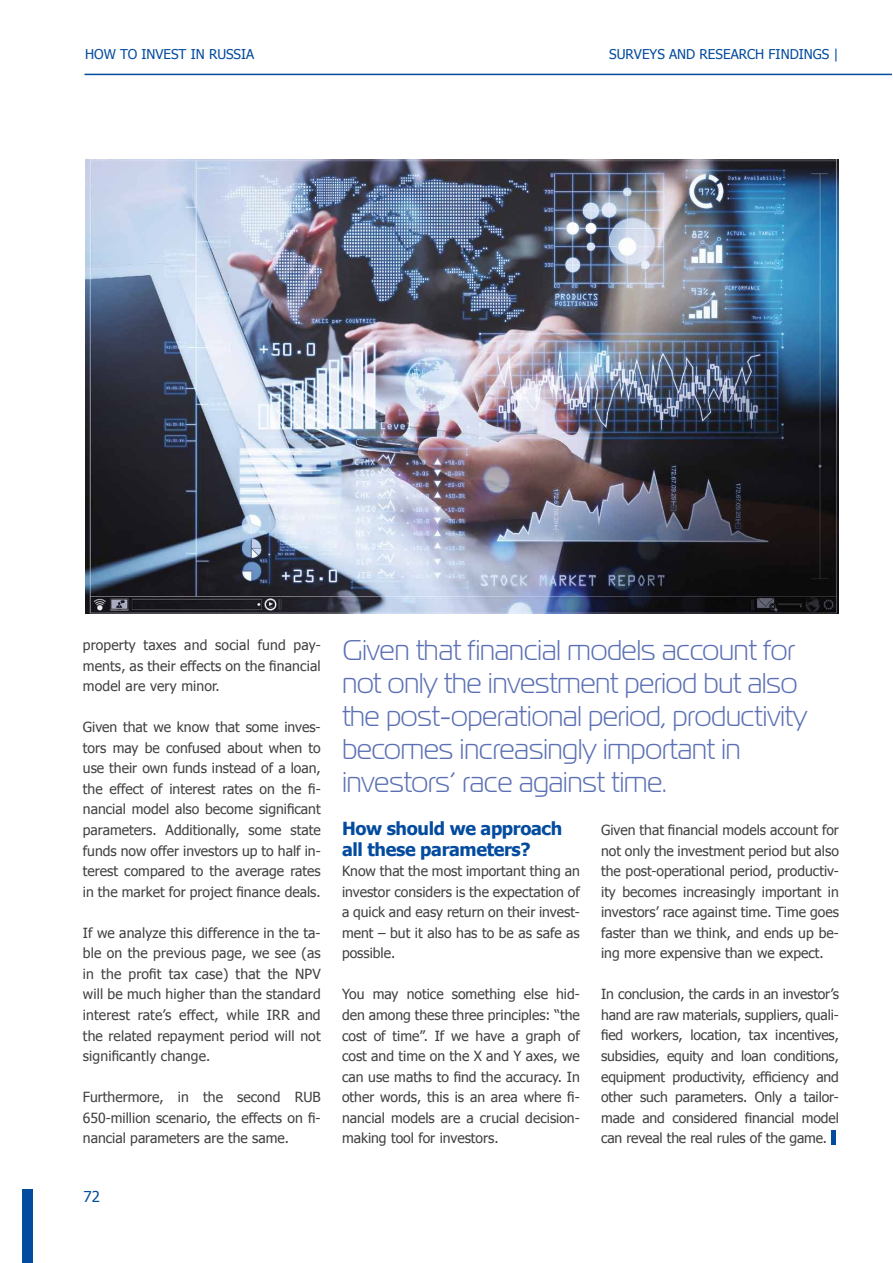
<style>
.page{position:relative;width:893px;height:1263px;background:#fff}
.page>*{position:absolute;margin:0;border:0;box-sizing:border-box;transform-origin:0 0}
.t1{font:28.5px/33px "Magistral C";color:#5b70b4}
.t2{font:700 18px/20.5px "Tahoma";letter-spacing:-.02em;color:#034b9e}
.t3{font:15px "Tahoma";color:#034b9e}
.t4{font:13.95px/20.5px "Tahoma";color:#414042;text-align:justify}
.t5{font:13.5px "Tahoma";color:#034b9e}
</style>
<div class="page">
<div style="left:23px;top:1189px;width:10px;height:74px;background:#034b9e"></div>
<hr style="left:85px;top:74px;width:807px;height:1px;background:#034b9e">
<div style="left:831px;top:1130px;width:5px;height:15px;background:#034b9e"></div>
<img style="left:85px;top:160px;width:754px;height:454px">
<p class="t5" style="left:85px;top:45px;width:171px">How to Invest in Russia</p>
<p class="t5" style="left:609px;top:45px;width:17px">Surveys</p>
<p class="t5" style="left:669px;top:45px;width:10px">and</p>
<p class="t5" style="left:700px;top:45px;width:9px">research</p>
<p class="t5" style="left:769px;top:45px;width:9px">findings</p>
<p class="t5" style="left:834px;top:45px;width:7px">|</p>
<p class="t4" style="left:83px;top:634px;width:239px">property taxes and social fund pay&shy;ments, as their effects on the financial model are very minor.</p>
<p class="t4" style="left:83px;top:716px;width:239px">Given that we know that some inves&shy;tors may be confused about when to use their own funds instead of a loan, the effect of interest rates on the fi&shy;nancial model also become significant parameters. Additionally, some state funds now offer investors up to half in&shy;terest compared to the average rates in the market for project finance deals.</p>
<p class="t4" style="left:83px;top:922px;width:239px">If we analyze this difference in the ta&shy;ble on the previous page, we see (as in the profit tax case) that the NPV will be much higher than the standard interest rate’s effect, while IRR and the related repayment period will not significantly change.</p>
<p class="t4" style="left:83px;top:1086px;width:239px">Furthermore, in the second RUB 650-million scenario, the effects on fi&shy;nancial parameters are the same.</p>
<p class="t3" style="left:84px;top:1187px;width:18px">72</p>
<h1 class="t1" style="left:342px;top:634px;width:467px">Given that financial models account for not only the investment period but also the post-operational period, productivity becomes increasingly important in investors’ race against time.</h1>
<p class="t2" style="left:342px;top:817px;width:222px">How should we approach all these parameters?</p>
<p class="t4" style="left:342px;top:860px;width:239px">Know that the most important thing an investor considers is the expectation of a quick and easy return on their invest&shy;ment – but it also has to be as safe as possible.</p>
<p class="t4" style="left:342px;top:983px;width:239px">You may notice something else hid&shy;den among these three principles: “the cost of time”. If we have a graph of cost and time on the X and Y axes, we can use maths to find the accuracy. In other words, this is an area where fi&shy;nancial models are a crucial decision&shy;making tool for investors.</p>
<p class="t4" style="left:601px;top:819px;width:239px">Given that financial models account for not only the investment period but also the post-operational period, productiv&shy;ity becomes increasingly important in investors’ race against time. Time goes faster than we think, and ends up be&shy;ing more expensive than we expect.</p>
<p class="t4" style="left:601px;top:983px;width:239px">In conclusion, the cards in an investor’s hand are raw materials, suppliers, quali&shy;fied workers, location, tax incentives, subsidies, equity and loan conditions, equipment productivity, efficiency and other such parameters. Only a tailor&shy;made and considered financial model can reveal the real rules of the game.</p>
</div>
